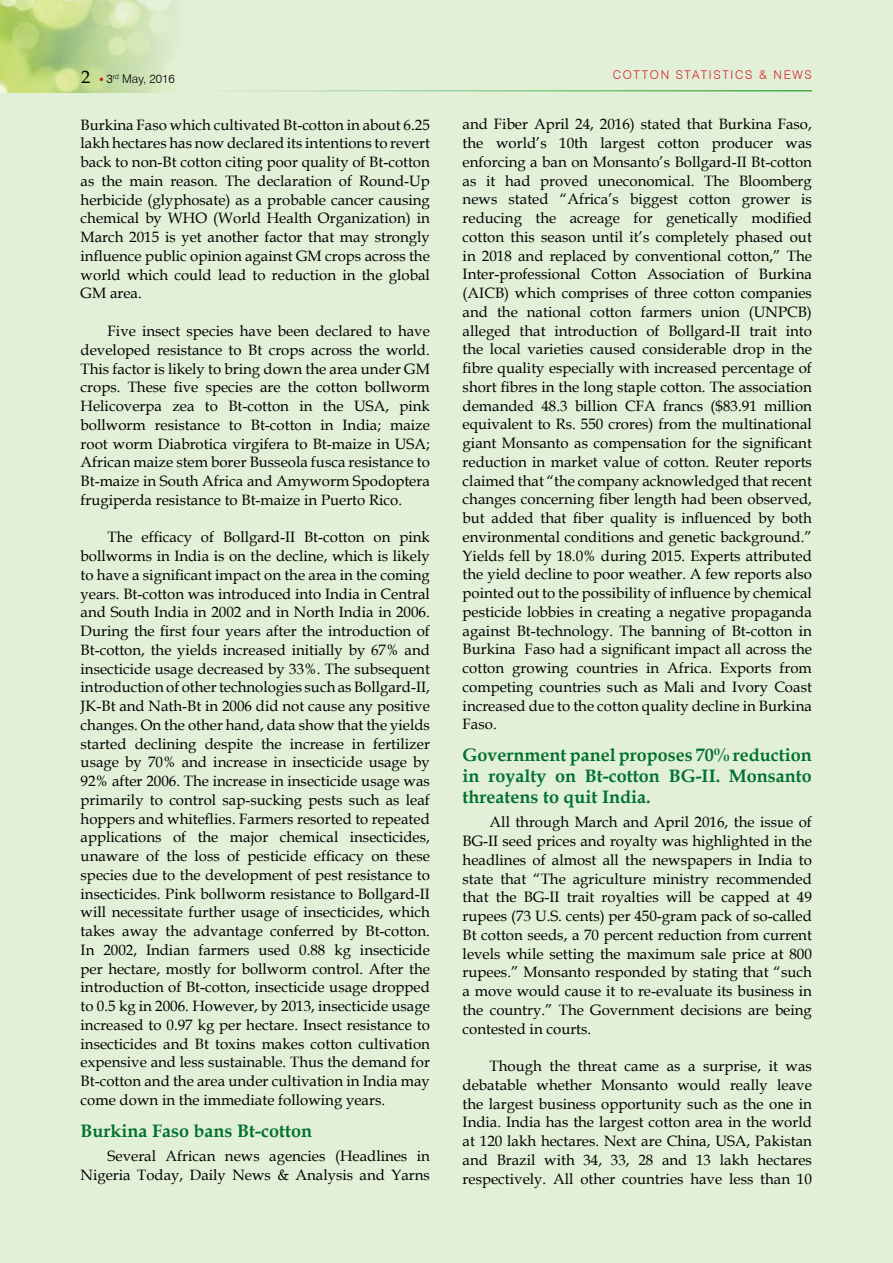
<style>
.page{position:relative;width:893px;height:1263px;background:#e3f0d8}
.page>*{position:absolute;margin:0;border:0;box-sizing:border-box;transform-origin:0 0}
.t1{font:700 18px/21px "Book Antiqua";color:#00722e;text-align:justify}
.t2{font:18px "Book Antiqua";color:#000}
.t3{font:15px/18.8px "Book Antiqua";color:#000;text-align:justify}
.t4{font:300 12px "Swiss 721 BT";letter-spacing:.14em;color:#d2232a}
.t5{font:300 12px "Swiss 721 BT";color:#000}
</style>
<div class="page">
<img style="left:0;top:0;width:175px;height:93px">
<hr style="left:186px;top:90px;width:626px;height:2px;background:#41ad49">
<p class="t2" style="left:81px;top:64px;width:10px">2</p>
<p class="t4" style="left:613px;top:67px;width:132px">COTTON STATISTICS</p>
<p class="t4" style="left:759px;top:67px;width:53px">&amp; N EWS</p>
<p class="t5" style="left:106px;top:71px;width:70px">3<sup>RD</sup> MAY, 2016</p>
<p class="t3" style="left:81px;top:115px;width:351px">Burkina Faso which cultivated Bt-cotton in about 6.25 lakh hectares has now declared its intentions to revert back to non-Bt cotton citing poor quality of Bt-cotton as the main reason. The declaration of Round-Up herbicide (glyphosate) as a probable cancer causing chemical by WHO (World Health Organization) in March 2015 is yet another factor that may strongly influence public opinion against GM crops across the world which could lead to reduction in the global GM area.</p>
<p class="t3" style="left:81px;top:321px;width:351px;text-indent:27px">Five insect species have been declared to have developed resistance to Bt crops across the world.<br>This factor is likely to bring down the area under GM crops. These five species are the cotton bollworm Helicoverpa zea to Bt-cotton in the USA, pink bollworm resistance to Bt-cotton in India; maize root worm Diabrotica virgifera to Bt-maize in USA; African maize stem borer Busseola fusca resistance to Bt-maize in South Africa and Amyworm Spodoptera frugiperda resistance to Bt-maize in Puerto Rico.</p>
<p class="t3" style="left:81px;top:527px;width:351px;text-indent:27px">The efficacy of Bollgard-II Bt-cotton on pink bollworms in India is on the decline, which is likely to have a significant impact on the area in the coming years. Bt-cotton was introduced into India in Central and South India in 2002 and in North India in 2006.<br>During the first four years after the introduction of Bt-cotton, the yields increased initially by 67% and insecticide usage decreased by 33%. The subsequent introduction of other technologies such as Bollgard-II, JK-Bt and Nath-Bt in 2006 did not cause any positive changes. On the other hand, data show that the yields started declining despite the increase in fertilizer usage by 70% and increase in insecticide usage by 92% after 2006. The increase in insecticide usage was primarily to control sap-sucking pests such as leaf hoppers and whiteflies. Farmers resorted to repeated applications of the major chemical insecticides, unaware of the loss of pesticide efficacy on these species due to the development of pest resistance to insecticides. Pink bollworm resistance to Bollgard-II will necessitate further usage of insecticides, which takes away the advantage conferred by Bt-cotton.<br>In 2002, Indian farmers used 0.88 kg insecticide per hectare, mostly for bollworm control. After the introduction of Bt-cotton, insecticide usage dropped to 0.5 kg in 2006. However, by 2013, insecticide usage increased to 0.97 kg per hectare. Insect resistance to insecticides and Bt toxins makes cotton cultivation expensive and less sustainable. Thus the demand for Bt-cotton and the area under cultivation in India may come down in the immediate following years.</p>
<p class="t1" style="left:81px;top:1120px;width:233px">Burkina Faso bans Bt-cotton</p>
<p class="t3" style="left:81px;top:1146px;width:351px;text-align:right">Several African news agencies (Headlines in<br>Nigeria Today, Daily News &amp; Analysis and Yarns</p>
<p class="t3" style="left:463px;top:115px;width:351px">and Fiber April 24, 2016) stated that Burkina Faso, the world’s 10th largest cotton producer was enforcing a ban on Monsanto’s Bollgard-II Bt-cotton as it had proved uneconomical. The Bloomberg news stated “Africa’s biggest cotton grower is reducing the acreage for genetically modified cotton this season until it’s completely phased out in 2018 and replaced by conventional cotton,” The Inter-professional Cotton Association of Burkina (AICB) which comprises of three cotton companies and the national cotton farmers union (UNPCB) alleged that introduction of Bollgard-II trait into the local varieties caused considerable drop in the fibre quality especially with increased percentage of short fibres in the long staple cotton. The association demanded 48.3 billion CFA francs ($83.91 million equivalent to Rs. 550 crores) from the multinational giant Monsanto as compensation for the significant reduction in market value of cotton. Reuter reports claimed that “the company acknowledged that recent changes concerning fiber length had been observed, but added that fiber quality is influenced by both environmental conditions and genetic background.” Yields fell by 18.0% during 2015. Experts attributed the yield decline to poor weather. A few reports also pointed out to the possibility of influence by chemical pesticide lobbies in creating a negative propaganda against Bt-technology. The banning of Bt-cotton in Burkina Faso had a significant impact all across the cotton growing countries in Africa. Exports from competing countries such as Mali and Ivory Coast increased due to the cotton quality decline in Burkina Faso.</p>
<p class="t1" style="left:463px;top:745px;width:351px">Government panel proposes 70% reduction in royalty on Bt-cotton BG-II. Monsanto threatens to quit India.</p>
<p class="t3" style="left:463px;top:813px;width:351px;text-indent:27px">All through March and April 2016, the issue of BG-II seed prices and royalty was highlighted in the headlines of almost all the newspapers in India to state that “The agriculture ministry recommended that the BG-II trait royalties will be capped at 49 rupees (73 U.S. cents) per 450-gram pack of so-called Bt cotton seeds, a 70 percent reduction from current levels while setting the maximum sale price at 800 rupees.” Monsanto responded by stating that “such a move would cause it to re-evaluate its business in the country.” The Government decisions are being contested in courts.</p>
<p class="t3" style="left:463px;top:1056px;width:351px;text-indent:27px">Though the threat came as a surprise, it was debatable whether Monsanto would really leave the largest business opportunity such as the one in India. India has the largest cotton area in the world at 120 lakh hectares. Next are China, USA, Pakistan and Brazil with 34, 33, 28 and 13 lakh hectares respectively. All other countries have less than 10</p>
</div>
